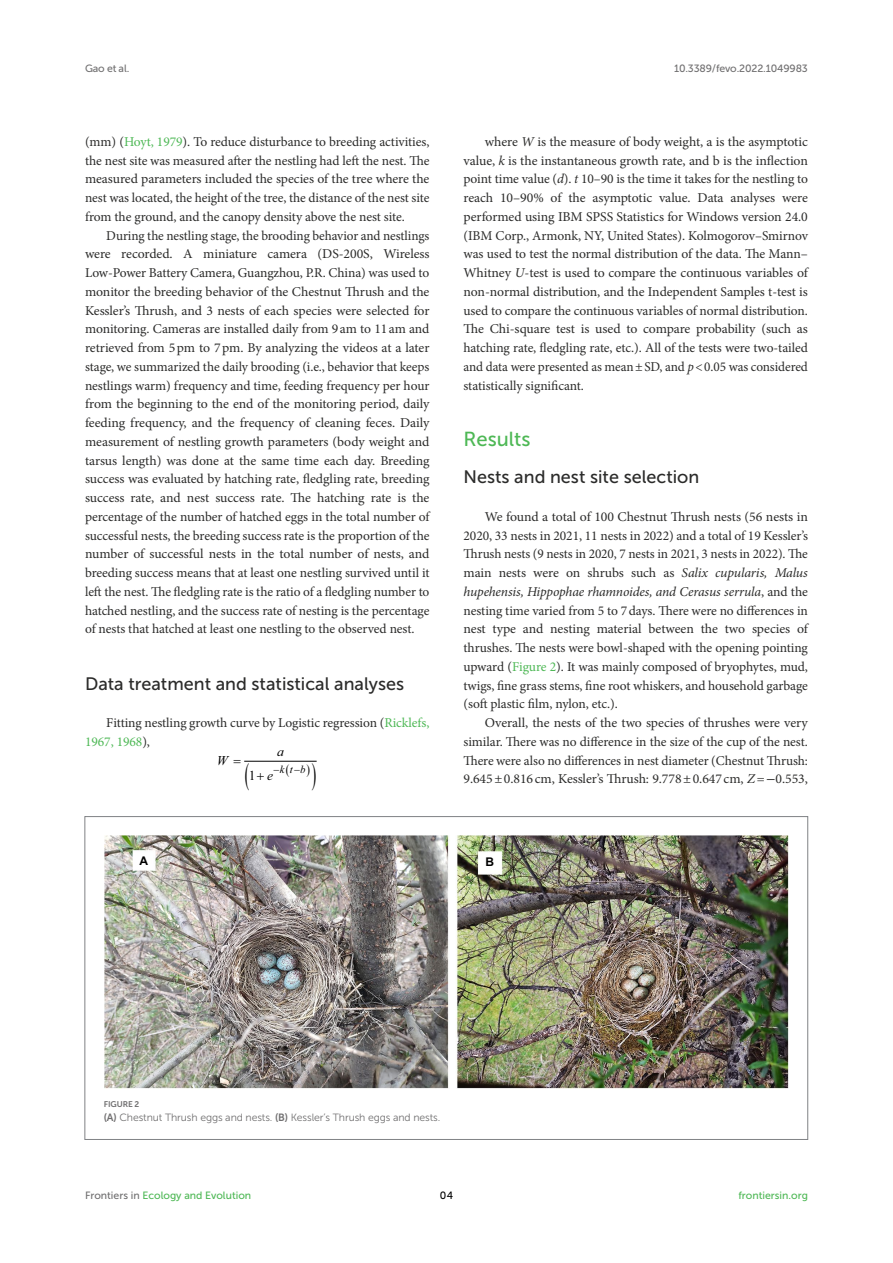
<style>
.page{position:relative;width:893px;height:1263px;background:#fff}
.page>*{position:absolute;margin:0;border:0;box-sizing:border-box;transform-origin:0 0}
.HEAD_1{font:20.25px "Museo Sans 500";color:#4eb855}
.HEAD_2{font:18px "Museo Sans 500";color:#2b2b2a}
.HEAD_2_after_HEAD_1{font:18px "Museo Sans 500";color:#2b2b2a}
.TEXT{font:13.5px/18.8px "Minion Pro";letter-spacing:-.005em;color:#2b2b2a;text-align:justify}
.TEXT_FLUSH{font:13.5px/18.8px "Minion Pro";letter-spacing:-.005em;color:#2b2b2a;text-align:justify}
.spi-math-img{font:italic 13.5px "Times New Roman";color:#000}
.spi-math-img-2{font:13.5px "Times New Roman";color:#000}
.t1{font:700 12px "Arial";color:#000}
.spi-math-img-3{font:italic 10.8px "Times New Roman";color:#000}
.FIG_LEG{font:10.5px "Museo Sans 300";letter-spacing:-.01em;color:#706f70}
.t2{font:10.5px "Museo Sans 500";color:#4eb855}
.t3{font:10.5px "Museo Sans 500";letter-spacing:-.015em;color:#706f70}
.t4{font:10.5px "Museo Sans 500";color:#000}
.FIG_HD{font:8.25px "Museo Sans 700";letter-spacing:-.01em;color:#706f70}
.s1{color:#4eb855}
.s2{font-style:italic}
.s3{font-family:"STIX General"}
.s4{font-family:"Museo Sans 700"}
.s5{color:#706f70}
</style>
<div class="page">
<img style="left:104px;top:835px;width:684px;height:253px">
<hr style="left:244px;top:761px;width:73px;height:1px;background:#000">
<p class="t3" style="left:85px;top:63px;width:46px">Gao et al.</p>
<p class="t3" style="left:674px;top:63px;width:135px">10.3389/fevo.2022.1049983</p>
<p class="TEXT_FLUSH" style="left:85px;top:132px;width:346px">(mm) (<span class="s1">Hoyt, 1979</span>). To reduce disturbance to breeding activities, the nest site was measured after the nestling had left the nest. The measured parameters included the species of the tree where the nest was located, the height of the tree, the distance of the nest site from the ground, and the canopy density above the nest site.</p>
<p class="TEXT" style="left:85px;top:226px;width:346px;text-indent:21px">During the nestling stage, the brooding behavior and nestlings were recorded. A miniature camera (DS-200S, Wireless Low-Power Battery Camera, Guangzhou, P.R. China) was used to monitor the breeding behavior of the Chestnut Thrush and the Kessler’s Thrush, and 3 nests of each species were selected for monitoring. Cameras are installed daily from 9am to 11am and retrieved from 5pm to 7pm. By analyzing the videos at a later stage, we summarized the daily brooding (i.e., behavior that keeps nestlings warm) frequency and time, feeding frequency per hour from the beginning to the end of the monitoring period, daily feeding frequency, and the frequency of cleaning feces. Daily measurement of nestling growth parameters (body weight and tarsus length) was done at the same time each day. Breeding success was evaluated by hatching rate, fledgling rate, breeding success rate, and nest success rate. The hatching rate is the percentage of the number of hatched eggs in the total number of successful nests, the breeding success rate is the proportion of the number of successful nests in the total number of nests, and breeding success means that at least one nestling survived until it left the nest. The fledgling rate is the ratio of a fledgling number to hatched nestling, and the success rate of nesting is the percentage of nests that hatched at least one nestling to the observed nest.</p>
<p class="HEAD_2" style="left:85px;top:673px;width:321px">Data treatment and statistical analyses</p>
<p class="TEXT_FLUSH" style="left:85px;top:713px;width:346px;text-indent:21px">Fitting nestling growth curve by Logistic regression (<span class="s1">Ricklefs,<br>1967, 1968</span>),</p>
<p class="spi-math-img" style="left:217px;top:751px;width:13px">W</p>
<p class="spi-math-img" style="left:277px;top:742px;width:8px">a</p>
<p class="spi-math-img-3" style="left:280px;top:762px;width:27px">ktb</p>
<p class="spi-math-img-2" style="left:249px;top:766px;width:8px">1</p>
<p class="spi-math-img" style="left:267px;top:766px;width:7px">e</p>
<p class="TEXT" style="left:463px;top:132px;width:346px;text-indent:21px">where <span class="s2">W</span> is the measure of body weight, a is the asymptotic value, <span class="s2">k</span> is the instantaneous growth rate, and b is the inflection point time value (<span class="s2">d</span>). <span class="s2">t</span> 10–90 is the time it takes for the nestling to reach 10–90% of the asymptotic value. Data analyses were performed using IBM SPSS Statistics for Windows version 24.0 (IBM Corp., Armonk, NY, United States). Kolmogorov–Smirnov was used to test the normal distribution of the data. The Mann– Whitney <span class="s2">U</span>-test is used to compare the continuous variables of non-normal distribution, and the Independent Samples t-test is used to compare the continuous variables of normal distribution.<br>The Chi-square test is used to compare probability (such as hatching rate, fledgling rate, etc.). All of the tests were two-tailed and data were presented as mean±SD, and <span class="s2">p</span>&lt;0.05 was considered statistically significant.</p>
<p class="HEAD_1" style="left:463px;top:428px;width:69px">Results</p>
<p class="HEAD_2_after_HEAD_1" style="left:463px;top:467px;width:237px">Nests and nest site selection</p>
<p class="TEXT_FLUSH" style="left:463px;top:507px;width:346px;text-indent:21px">We found a total of 100 Chestnut Thrush nests (56 nests in 2020, 33 nests in 2021, 11 nests in 2022) and a total of 19 Kessler’s Thrush nests (9 nests in 2020, 7 nests in 2021, 3 nests in 2022). The main nests were on shrubs such as <span class="s2">Salix cupularis, Malus hupehensis, Hippophae rhamnoides, and Cerasus serrula</span>, and the nesting time varied from 5 to 7days. There were no differences in nest type and nesting material between the two species of thrushes. The nests were bowl-shaped with the opening pointing upward (<span class="s1">Figure 2</span>). It was mainly composed of bryophytes, mud, twigs, fine grass stems, fine root whiskers, and household garbage (soft plastic film, nylon, etc.).</p>
<p class="TEXT" style="left:463px;top:713px;width:346px;text-indent:21px">Overall, the nests of the two species of thrushes were very similar. There was no difference in the size of the cup of the nest.<br>There were also no differences in nest diameter (Chestnut Thrush:<br>9.645±0.816cm, Kessler’s Thrush: 9.778±0.647cm, <span class="s2">Z</span>=<span class="s3">−</span>0.553,</p>
<p class="t1" style="left:139px;top:852px;width:10px">A</p>
<p class="t1" style="left:485px;top:853px;width:10px">B</p>
<p class="FIG_HD" style="left:104px;top:1099px;width:37px">FIGURE 2</p>
<p class="FIG_LEG" style="left:104px;top:1111px;width:338px"><span class="s4">(A)</span> Chestnut Thrush eggs and nests. <span class="s4">(B)</span> Kessler’s Thrush eggs and nests.</p>
<p class="t2" style="left:85px;top:1190px;width:168px"><span class="s5">Frontiers in</span> Ecology and Evolution</p>
<p class="t4" style="left:440px;top:1190px;width:15px">04</p>
<p class="t2" style="left:738px;top:1190px;width:71px">frontiersin.org</p>
</div>
